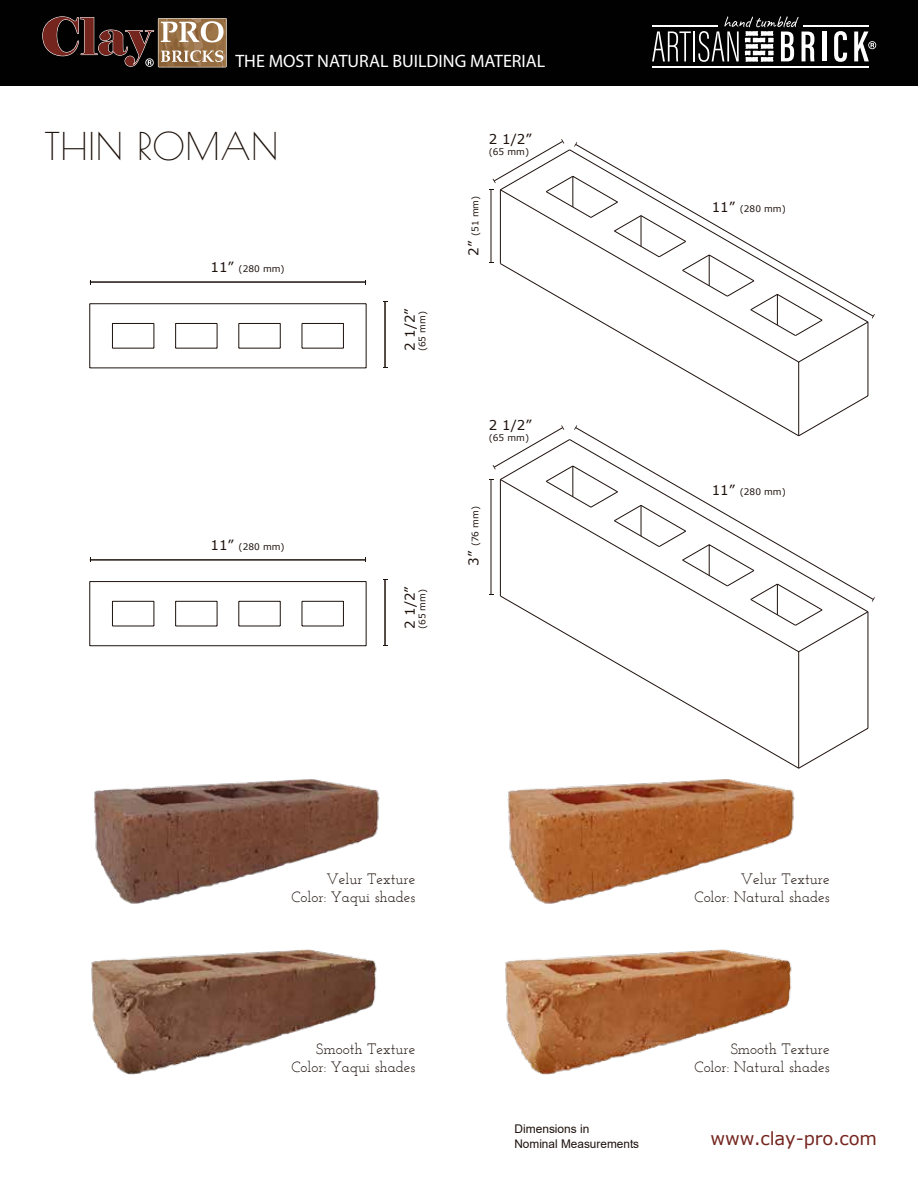
<style>
.page{position:relative;width:918px;height:1188px;background:#fff}
.page>*{position:absolute;margin:0;border:0;box-sizing:border-box;transform-origin:0 0}
.t1{font:37.5px "Poiret One";letter-spacing:.01em;color:#1b1009}
.t2{font:18px "Myriad Pro";color:#fff}
.t3{font:18px "Verdana";letter-spacing:-.01em;color:#74251e}
.t4{font:15px/18px "Josefin Slab";color:#1e120d;text-align:right}
.t5{font:13.5px "Verdana";color:#1e120d}
.t6{font:12px/14.4px "Arial";color:#1e120d}
.t7{font:9px "Verdana";color:#1e120d}
.s1{font-size:13.5px}
</style>
<div class="page">
<div style="left:0;top:0;width:918px;height:85px;background:#020102"></div>
<svg style="left:652px;top:31px;width:39px;height:30px"></svg>
<hr style="left:693px;top:31px;width:2px;height:30px;background:#fff">
<hr style="left:822px;top:32px;width:4px;height:29px;background:#fff">
<svg style="left:834px;top:31px;width:13px;height:31px"></svg>
<svg style="left:698px;top:16px;width:116px;height:46px"></svg>
<hr style="left:803px;top:26px;width:66px;height:1px;background:#fff">
<hr style="left:652px;top:66px;width:217px;height:1px;background:#fff">
<hr style="left:652px;top:26px;width:66px;height:1px;background:#fff">
<svg style="left:854px;top:32px;width:22px;height:29px"></svg>
<svg style="left:42px;top:16px;width:185px;height:51px"></svg>
<img style="left:94px;top:779px;width:286px;height:125px">
<img style="left:91px;top:949px;width:286px;height:126px">
<img style="left:507px;top:779px;width:288px;height:125px">
<img style="left:505px;top:949px;width:287px;height:126px">
<hr style="left:90px;top:282px;width:276px;height:1px;background:#1e120d">
<hr style="left:385px;top:302px;width:1px;height:66px;background:#1e120d">
<hr style="left:90px;top:368px;width:276px;height:1px;background:#1e120d">
<hr style="left:89px;top:304px;width:1px;height:64px;background:#1e120d">
<svg style="left:217px;top:323px;width:1px;height:25px"></svg>
<hr style="left:366px;top:304px;width:1px;height:64px;background:#1e120d">
<svg style="left:154px;top:323px;width:1px;height:25px"></svg>
<hr style="left:176px;top:348px;width:41px;height:1px;background:#1e120d">
<hr style="left:112px;top:323px;width:42px;height:1px;background:#1e120d">
<svg style="left:112px;top:324px;width:1px;height:24px"></svg>
<svg style="left:343px;top:323px;width:1px;height:25px"></svg>
<hr style="left:90px;top:303px;width:276px;height:1px;background:#1e120d">
<hr style="left:302px;top:323px;width:41px;height:1px;background:#1e120d">
<svg style="left:302px;top:324px;width:1px;height:24px"></svg>
<hr style="left:302px;top:348px;width:41px;height:1px;background:#1e120d">
<svg style="left:175px;top:323px;width:1px;height:25px"></svg>
<hr style="left:112px;top:348px;width:42px;height:1px;background:#1e120d">
<hr style="left:176px;top:323px;width:41px;height:1px;background:#1e120d">
<hr style="left:239px;top:323px;width:41px;height:1px;background:#1e120d">
<hr style="left:239px;top:348px;width:41px;height:1px;background:#1e120d">
<svg style="left:238px;top:323px;width:1px;height:25px"></svg>
<svg style="left:280px;top:323px;width:1px;height:25px"></svg>
<hr style="left:90px;top:560px;width:276px;height:1px;background:#1e120d">
<hr style="left:385px;top:580px;width:1px;height:65px;background:#1e120d">
<hr style="left:90px;top:645px;width:276px;height:1px;background:#1e120d">
<hr style="left:89px;top:582px;width:1px;height:64px;background:#1e120d">
<svg style="left:217px;top:601px;width:1px;height:25px"></svg>
<hr style="left:366px;top:582px;width:1px;height:64px;background:#1e120d">
<svg style="left:154px;top:601px;width:1px;height:25px"></svg>
<hr style="left:176px;top:626px;width:41px;height:1px;background:#1e120d">
<hr style="left:112px;top:601px;width:42px;height:1px;background:#1e120d">
<svg style="left:112px;top:602px;width:1px;height:24px"></svg>
<svg style="left:343px;top:601px;width:1px;height:25px"></svg>
<hr style="left:90px;top:581px;width:276px;height:1px;background:#1e120d">
<hr style="left:302px;top:601px;width:41px;height:1px;background:#1e120d">
<svg style="left:302px;top:602px;width:1px;height:24px"></svg>
<hr style="left:302px;top:626px;width:41px;height:1px;background:#1e120d">
<svg style="left:175px;top:601px;width:1px;height:25px"></svg>
<hr style="left:112px;top:626px;width:42px;height:1px;background:#1e120d">
<hr style="left:176px;top:601px;width:41px;height:1px;background:#1e120d">
<hr style="left:239px;top:601px;width:41px;height:1px;background:#1e120d">
<hr style="left:239px;top:626px;width:41px;height:1px;background:#1e120d">
<svg style="left:238px;top:601px;width:1px;height:25px"></svg>
<svg style="left:280px;top:601px;width:1px;height:25px"></svg>
<svg style="left:489px;top:139px;width:386px;height:630px"></svg>
<p class="t2" style="left:235px;top:50px;width:312px">THE MOST NATURAL BUILDING MATERIAL</p>
<h1 class="t1" style="left:44px;top:124px;width:236px">THIN ROMAN</h1>
<p class="t7" style="left:210px;top:263px;width:76px"><span class="s1">11”</span> (280 mm)</p>
<p class="t7" style="left:210px;top:541px;width:76px"><span class="s1">11”</span> (280 mm)</p>
<p class="t5" style="left:401px;top:351px;width:44px;rotate:-90deg">2 1/2”</p>
<p class="t7" style="left:416px;top:351px;width:42px;rotate:-90deg">(65 mm)</p>
<p class="t5" style="left:401px;top:629px;width:44px;rotate:-90deg">2 1/2”</p>
<p class="t7" style="left:416px;top:629px;width:42px;rotate:-90deg">(65 mm)</p>
<p class="t5" style="left:489px;top:130px;width:44px">2 1/2”</p>
<p class="t7" style="left:489px;top:146px;width:42px">(65 mm)</p>
<p class="t7" style="left:469px;top:256px;width:61px;rotate:-90deg"><span class="s1">2”</span> (51 mm)</p>
<p class="t5" style="left:489px;top:416px;width:44px">2 1/2”</p>
<p class="t7" style="left:489px;top:432px;width:42px">(65 mm)</p>
<p class="t7" style="left:469px;top:566px;width:61px;rotate:-90deg"><span class="s1">3”</span> (76 mm)</p>
<p class="t7" style="left:712px;top:203px;width:76px"><span class="s1">11”</span> (280 mm)</p>
<p class="t7" style="left:712px;top:486px;width:76px"><span class="s1">11”</span> (280 mm)</p>
<p class="t4" style="left:291px;top:870px;width:125px">Velur Texture<br>Color: Yaqui shades</p>
<p class="t4" style="left:291px;top:1040px;width:125px">Smooth Texture<br>Color: Yaqui shades</p>
<p class="t4" style="left:695px;top:870px;width:137px">Velur Texture<br>Color: Natural shades</p>
<p class="t4" style="left:695px;top:1040px;width:137px">Smooth Texture<br>Color: Natural shades</p>
<p class="t6" style="left:514px;top:1122px;width:126px">Dimensions in<br>Nominal Measurements</p>
<p class="t3" style="left:711px;top:1126px;width:168px">www.clay-pro.com</p>
</div>
